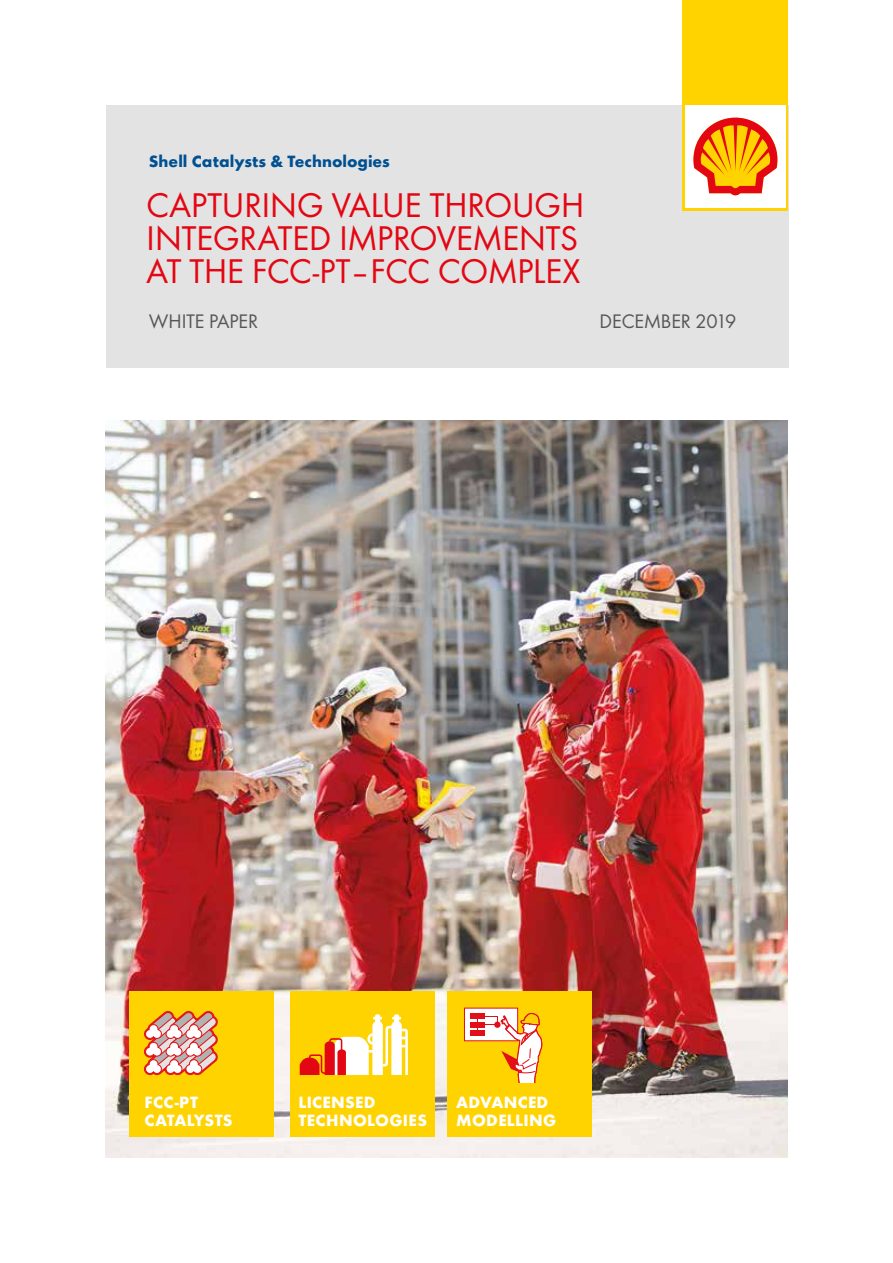
<style>
.page{position:relative;width:893px;height:1263px;background:#fff}
.page>*{position:absolute;margin:0;border:0;box-sizing:border-box;transform-origin:0 0}
.t1{font:31.5px/33px "Shell";color:#e30613}
.t2{font:18px "Shell";color:#575756}
.t3{font:700 15px/18px "Shell";letter-spacing:.02em;color:#fff}
.t4{font:700 15px "Shell";color:#005092}
</style>
<div class="page">
<img style="left:105px;top:420px;width:683px;height:738px">
<div style="left:106px;top:105px;width:682px;height:263px;background:#e3e3e3"></div>
<div style="left:683px;top:0;width:105px;height:210px;background:#ffd300"></div>
<div style="left:685px;top:105px;width:101px;height:103px;background:#fff"></div>
<svg style="left:693px;top:117px;width:85px;height:79px"></svg>
<div style="left:129px;top:991px;width:145px;height:146px;background:#ffd300"></div>
<div style="left:448px;top:991px;width:144px;height:146px;background:#ffd300"></div>
<div style="left:290px;top:991px;width:144px;height:146px;background:#ffd300"></div>
<div style="left:464px;top:1008px;width:54px;height:33px;background:#fff"></div>
<div style="left:464px;top:1008px;width:54px;height:33px;border:1px solid #e20e18"></div>
<div style="left:470px;top:1014px;width:14px;height:5px;background:#e20e18"></div>
<div style="left:470px;top:1022px;width:14px;height:5px;background:#e20e18"></div>
<div style="left:470px;top:1030px;width:14px;height:5px;background:#e20e18"></div>
<svg style="left:477px;top:1007px;width:66px;height:76px"></svg>
<svg style="left:144px;top:1011px;width:74px;height:65px;background:#e6ab89"></svg>
<svg style="left:300px;top:1014px;width:108px;height:61px"></svg>
<div style="left:367px;top:1033px;width:12px;height:12px;border:3px solid #fff;border-radius:50%"></div>
<p class="t4" style="left:149px;top:149px;width:243px">Shell Catalysts &amp; Technologies</p>
<p class="t1" style="left:147px;top:187px;width:439px">CAPTURING VALUE THROUGH<br>INTEGRATED IMPROVEMENTS<br>AT THE FCC-PT–FCC COMPLEX</p>
<p class="t2" style="left:149px;top:307px;width:110px">WHITE PAPER</p>
<p class="t2" style="left:600px;top:307px;width:138px">DECEMBER 2019</p>
<p class="t3" style="left:145px;top:1092px;width:90px">FCC-PT<br>CATALYSTS</p>
<p class="t3" style="left:298px;top:1092px;width:130px">LICENSED<br>TECHNOLOGIES</p>
<p class="t3" style="left:456px;top:1092px;width:102px">ADVANCED<br>MODELLING</p>
</div>
